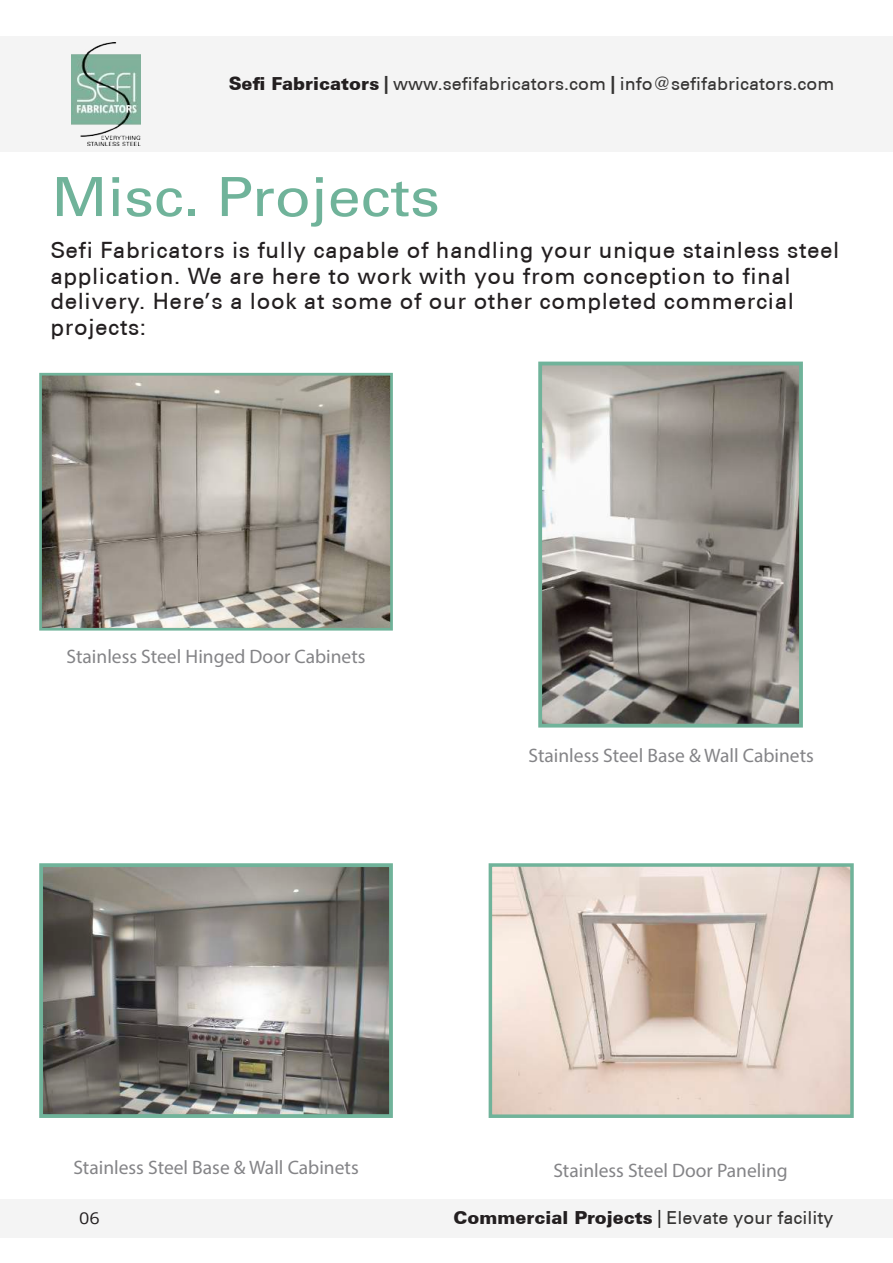
<style>
.page{position:relative;width:893px;height:1263px;background:#fff}
.page>*{position:absolute;margin:0;border:0;box-sizing:border-box;transform-origin:0 0}
.t1{font:500 54px "Univers CE";color:#70b39a;scale:1.1 1}
.t2{font:500 22.5px/25.5px "Univers CE";letter-spacing:.025em;color:#231f20}
.t3{font:19.5px "Myriad Pro";color:#848487}
.t4{font:500 18px "Univers CE";color:#363534}
.t5{font:16.35px "Open Sans";color:#231f20;scale:1.1 1}
.s1{font-weight:900;color:#231f20}
.s2{font-weight:700}
.s3{color:#242322}
</style>
<div class="page">
<div style="left:0;top:36px;width:893px;height:115px;background:#f4f4f4"></div>
<div style="left:0;top:1199px;width:893px;height:38px;background:#f4f4f4"></div>
<img style="left:72px;top:43px;width:69px;height:102px">
<img style="left:44px;top:868px;width:344px;height:245px">
<div style="left:39px;top:863px;width:354px;height:255px;border:4px solid #70b39a"></div>
<img style="left:494px;top:868px;width:355px;height:245px">
<div style="left:489px;top:863px;width:365px;height:255px;border:4px solid #70b39a"></div>
<img style="left:43px;top:377px;width:346px;height:250px">
<div style="left:39px;top:373px;width:354px;height:258px;border:3px solid #70b39a"></div>
<img style="left:543px;top:367px;width:255px;height:355px">
<div style="left:538px;top:362px;width:265px;height:365px;border:4px solid #70b39a"></div>
<p class="t4" style="left:229px;top:73px;width:607px"><span class="s1">Sefi Fabricators</span> <span class="s2">|</span> www.sefifabricators.com <span class="s2">|</span> info@sefifabricators.com</p>
<h1 class="t1" style="left:52px;top:165px;width:354px">Misc. Projects</h1>
<p class="t2" style="left:50px;top:238px;width:790px">Sefi Fabricators is fully capable of handling your unique stainless steel application. We are here to work with you from conception to final delivery. Here’s a look at some of our other completed commercial projects:</p>
<p class="t3" style="left:67px;top:645px;width:300px">Stainless Steel Hinged Door Cabinets</p>
<p class="t3" style="left:528px;top:743px;width:287px">Stainless Steel Base &amp; Wall Cabinets</p>
<p class="t3" style="left:73px;top:1156px;width:287px">Stainless Steel Base &amp; Wall Cabinets</p>
<p class="t5" style="left:79px;top:1207px;width:20px">06</p>
<p class="t3" style="left:553px;top:1158px;width:236px">Stainless Steel Door Paneling</p>
<p class="t4" style="left:454px;top:1207px;width:381px"><span class="s1">Commercial Projects</span> <span class="s3">|</span> Elevate your facility</p>
</div>
